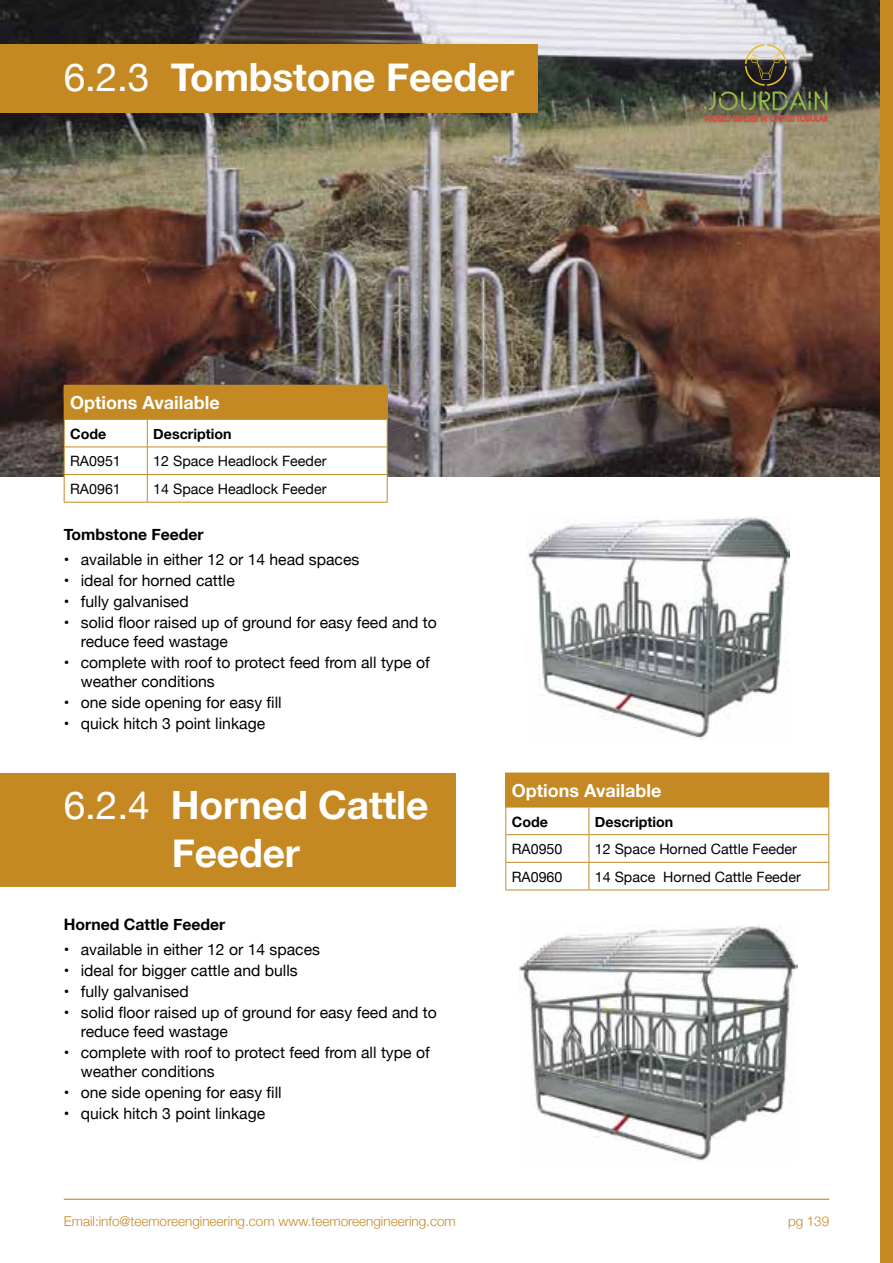
<style>
.page{position:relative;width:893px;height:1263px;background:#fff}
.page>*{position:absolute;margin:0;border:0;box-sizing:border-box;transform-origin:0 0}
.t1{font:700 39px/48px "Helvetica Neue";letter-spacing:-.005em;color:#fff;text-align:center}
.t2{font:700 18px "Helvetica Neue";color:#fff}
.t3{font:15.75px/18.9px "Helvetica Neue";color:#000}
.t4{font:700 15.75px "Helvetica Neue";color:#000}
.t5{font:14.25px "Helvetica Neue";color:#000}
.t6{font:700 14.25px "Helvetica Neue";color:#000}
.t7{font:300 13.5px "Helvetica Neue";color:#c48923}
.s1{font-weight:400}
</style>
<div class="page">
<div style="left:0;top:773px;width:455px;height:113px;background:#c48923"></div>
<img style="left:0;top:0;width:880px;height:476px">
<div style="left:0;top:45px;width:538px;height:68px;background:#c48923"></div>
<img style="left:526px;top:516px;width:263px;height:223px">
<img style="left:519px;top:925px;width:278px;height:236px">
<div style="left:64px;top:385px;width:323px;height:34px;background:#c48923"></div>
<hr style="left:147px;top:385px;width:241px;height:1px;background:#c48923">
<hr style="left:387px;top:386px;width:1px;height:33px;background:#c48923">
<hr style="left:147px;top:502px;width:241px;height:1px;background:#c48923">
<svg style="left:64px;top:419px;width:324px;height:83px"></svg>
<hr style="left:64px;top:502px;width:83px;height:1px;background:#c48923">
<div style="left:506px;top:773px;width:323px;height:34px;background:#c48923"></div>
<hr style="left:505px;top:773px;width:1px;height:34px;background:#c48923">
<svg style="left:505px;top:807px;width:324px;height:83px"></svg>
<hr style="left:505px;top:889px;width:84px;height:1px;background:#c48923">
<svg style="left:704px;top:44px;width:123px;height:66px;background:#606254"></svg>
<svg style="left:704px;top:116px;width:123px;height:6px"></svg>
<hr style="left:64px;top:1199px;width:765px;height:1px;background:#c48923">
<div style="left:880px;top:0;width:13px;height:1263px;background:#c48923"></div>
<h1 class="t1" style="left:64px;top:54px;width:452px"><span class="s1">6.2.3</span> Tombstone Feeder</h1>
<p class="t2" style="left:70px;top:388px;width:151px">Options Available</p>
<p class="t6" style="left:70px;top:423px;width:38px">Code</p>
<p class="t6" style="left:153px;top:423px;width:80px">Description</p>
<p class="t5" style="left:70px;top:451px;width:52px">RA0951</p>
<p class="t5" style="left:153px;top:451px;width:175px">12 Space Headlock Feeder</p>
<p class="t5" style="left:70px;top:479px;width:52px">RA0961</p>
<p class="t5" style="left:153px;top:479px;width:175px">14 Space Headlock Feeder</p>
<p class="t4" style="left:64px;top:522px;width:141px">Tombstone Feeder</p>
<p class="t3" style="left:64px;top:551px;width:297px">• available in either 12 or 14 head spaces</p>
<p class="t3" style="left:64px;top:572px;width:173px">• ideal for horned cattle</p>
<p class="t3" style="left:64px;top:593px;width:126px">• fully galvanised</p>
<p class="t3" style="left:81px;top:614px;width:358px;text-indent:-17px">• solid floor raised up of ground for easy feed and to reduce feed wastage</p>
<p class="t3" style="left:81px;top:654px;width:350px;text-indent:-17px">• complete with roof to protect feed from all type of weather conditions</p>
<p class="t3" style="left:64px;top:694px;width:219px">• one side opening for easy fill</p>
<p class="t3" style="left:64px;top:715px;width:203px">• quick hitch 3 point linkage</p>
<h1 class="t1" style="left:64px;top:782px;width:366px"><span class="s1">6.2.4</span> Horned Cattle<br>Feeder</h1>
<p class="t4" style="left:64px;top:912px;width:163px">Horned Cattle Feeder</p>
<p class="t3" style="left:64px;top:941px;width:258px">• available in either 12 or 14 spaces</p>
<p class="t3" style="left:64px;top:962px;width:236px">• ideal for bigger cattle and bulls</p>
<p class="t3" style="left:64px;top:983px;width:126px">• fully galvanised</p>
<p class="t3" style="left:81px;top:1004px;width:358px;text-indent:-17px">• solid floor raised up of ground for easy feed and to reduce feed wastage</p>
<p class="t3" style="left:81px;top:1044px;width:350px;text-indent:-17px">• complete with roof to protect feed from all type of weather conditions</p>
<p class="t3" style="left:64px;top:1084px;width:219px">• one side opening for easy fill</p>
<p class="t3" style="left:64px;top:1105px;width:203px">• quick hitch 3 point linkage</p>
<p class="t2" style="left:512px;top:776px;width:151px">Options Available</p>
<p class="t6" style="left:512px;top:811px;width:38px">Code</p>
<p class="t6" style="left:595px;top:811px;width:80px">Description</p>
<p class="t5" style="left:512px;top:839px;width:52px">RA0950</p>
<p class="t5" style="left:595px;top:839px;width:203px">12 Space Horned Cattle Feeder</p>
<p class="t5" style="left:512px;top:866px;width:52px">RA0960</p>
<p class="t5" style="left:595px;top:866px;width:207px">14 Space Horned Cattle Feeder</p>
<p class="t7" style="left:64px;top:1210px;width:393px">Email:info@teemoreengineering.com www.teemoreengineering.com</p>
<p class="t7" style="left:788px;top:1210px;width:43px">pg 139</p>
</div>
